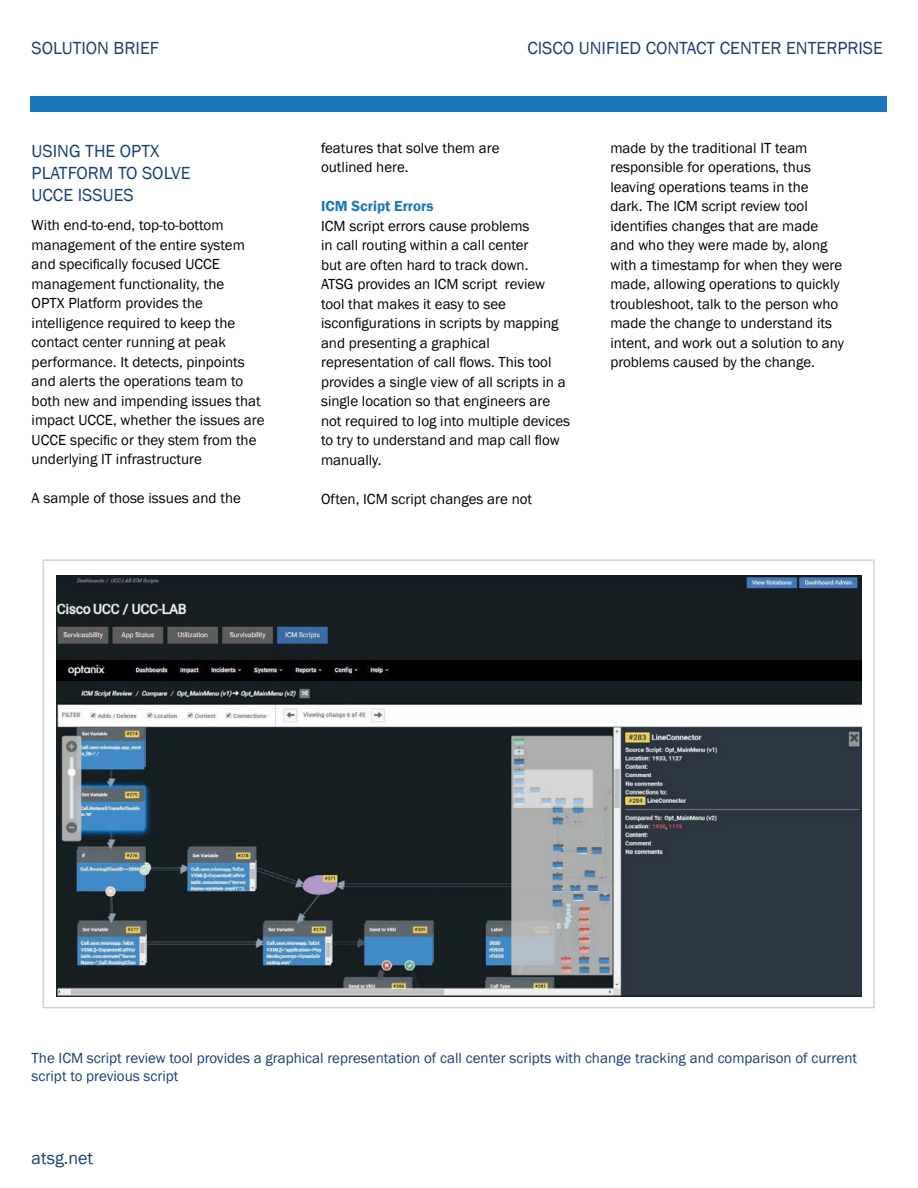
<style>
.page{position:relative;width:918px;height:1188px;background:#fff}
.page>*{position:absolute;margin:0;border:0;box-sizing:border-box;transform-origin:0 0}
.t1{font:18px/21.6px "Franklin Gothic";color:#1b3f72}
.t2{font:15px/19.5px "Franklin Gothic";color:#010101}
.t3{font:15px/18px "Franklin Gothic";color:#1b3f72}
.t4{font:600 15px "Franklin Gothic";color:#1c76bc}
</style>
<div class="page">
<div style="left:31px;top:96px;width:856px;height:15px;background:#1c76bc"></div>
<div style="left:42px;top:559px;width:833px;height:449px;border:2px solid #a1a9ad"></div>
<img style="left:56px;top:576px;width:805px;height:420px">
<p class="t1" style="left:32px;top:37px;width:129px">SOLUTION BRIEF</p>
<p class="t1" style="left:527px;top:37px;width:357px">CISCO UNIFIED CONTACT CENTER ENTERPRISE</p>
<p class="t1" style="left:32px;top:141px;width:161px">USING THE OPTX<br>PLATFORM TO SOLVE<br>UCCE ISSUES</p>
<p class="t2" style="left:32px;top:216px;width:235px">With end-to-end, top-to-bottom management of the entire system and specifically focused UCCE management functionality, the<br>OPTX Platform provides the intelligence required to keep the contact center running at peak performance. It detects, pinpoints and alerts the operations team to both new and impending issues that impact UCCE, whether the issues are<br>UCCE specific or they stem from the underlying IT infrastructure</p>
<p class="t2" style="left:32px;top:489px;width:211px">A sample of those issues and the</p>
<p class="t2" style="left:321px;top:138px;width:180px">features that solve them are outlined here.</p>
<p class="t4" style="left:321px;top:197px;width:114px">ICM Script Errors</p>
<p class="t2" style="left:321px;top:216px;width:251px">ICM script errors cause problems<br>in call routing within a call center<br>but are often hard to track down.<br>ATSG provides an ICM script review tool that makes it easy to see isconfigurations in scripts by mapping and presenting a graphical representation of call flows. This tool provides a single view of all scripts in a single location so that engineers are not required to log into multiple devices to try to understand and map call flow manually.</p>
<p class="t2" style="left:321px;top:489px;width:213px">Often, ICM script changes are not</p>
<p class="t2" style="left:610px;top:138px;width:235px">made by the traditional IT team responsible for operations, thus leaving operations teams in the dark. The ICM script review tool identifies changes that are made and who they were made by, along with a timestamp for when they were made, allowing operations to quickly troubleshoot, talk to the person who made the change to understand its intent, and work out a solution to any problems caused by the change.</p>
<p class="t3" style="left:32px;top:1049px;width:827px">The ICM script review tool provides a graphical representation of call center scripts with change tracking and comparison of current script to previous script</p>
<p class="t1" style="left:32px;top:1147px;width:63px">atsg.net</p>
</div>
